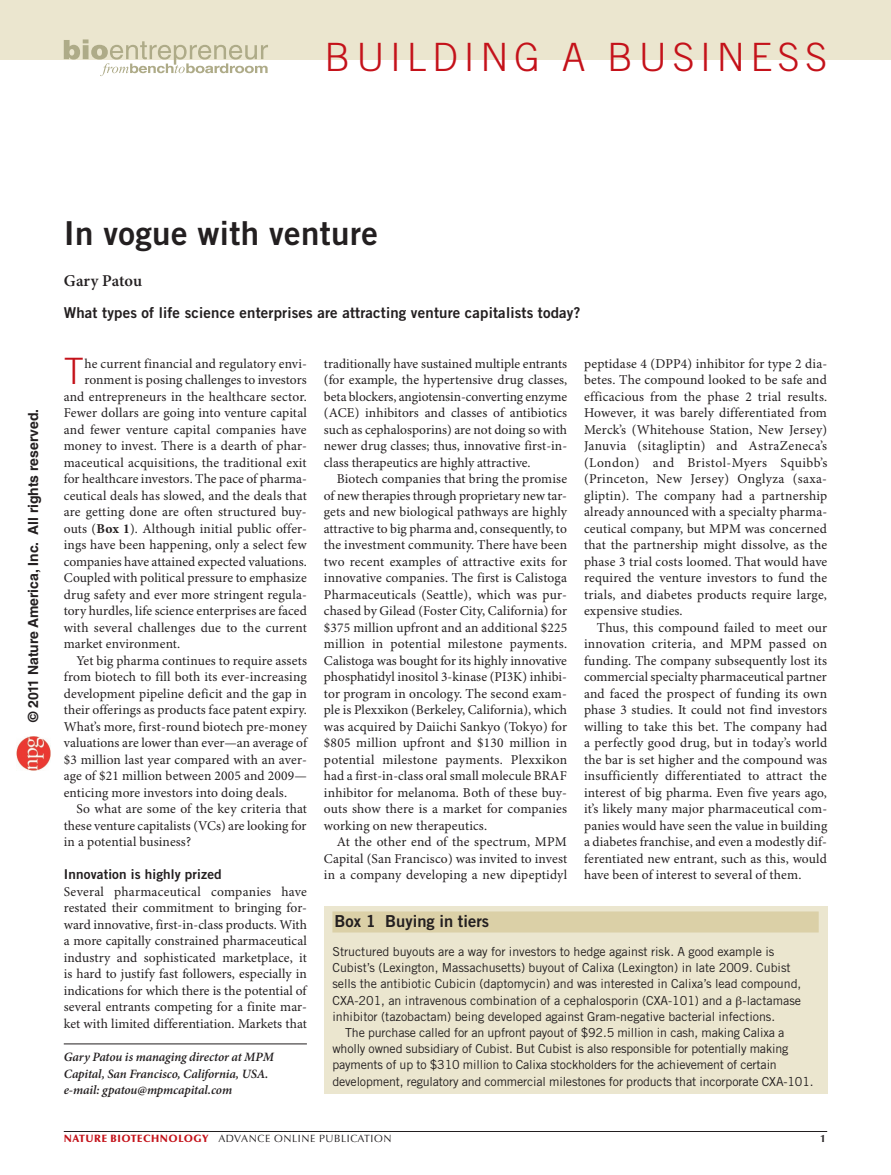
<style>
.page{position:relative;width:891px;height:1175px;background:#fff}
.page>*{position:absolute;margin:0;border:0;box-sizing:border-box;transform-origin:0 0}
.t1{font:300 39px "Trade Gothic LT Std";letter-spacing:.145em;color:#c4121a}
.t2{font:300 36.3px "Trade Gothic LT Std";color:#c4121a}
.t3{font:33px "Trade Gothic LT Std Bd 2";letter-spacing:.01em;color:#231f20}
.t4{font:16.5px "Trade Gothic LT Std Bd 2";color:#231f20}
.t5{font:600 16.5px "Minion Pro";letter-spacing:.005em;color:#231f20}
.t6{font:15px "Trade Gothic LT Std Bd 2";letter-spacing:.01em;color:#231f20}
.t7{font:700 13.95px "Helvetica LT Std";color:#231f20}
.t8{font:13.5px/16.5px "Minion Pro";letter-spacing:.01em;color:#231f20;text-align:justify}
.t9{font:13.5px "Trade Gothic LT Std Bd 2";letter-spacing:.01em;color:#231f20}
.t10{font:italic 600 12.75px/16.5px "Minion Pro";letter-spacing:-.01em;color:#231f20}
.t11{font:12.45px/16.2px "Trade Gothic LT Std";letter-spacing:-.005em;color:#231f20}
.t12{font:10.5px "Optima LT Std";letter-spacing:.05em;color:#231f20}
.t13{font:700 10.5px "Optima LT Std";color:#231f20}
.s1{font-weight:700}
.s2{font-weight:900;color:#c4121a}
</style>
<div class="page">
<hr style="left:64px;top:1131px;width:763px;height:1px;background:#231f20">
<div style="left:0;top:0;width:891px;height:60px;background:#ebe6cf"></div>
<svg style="left:64px;top:39px;width:204px;height:37px"></svg>
<hr style="left:64px;top:1043px;width:243px;height:1px;background:#231f20">
<div style="left:324px;top:906px;width:503px;height:188px;background:#ebe6cf"></div>
<div style="left:332px;top:911px;width:487px;height:21px;background:#dbd0a7"></div>
<img style="left:17px;top:736px;width:33px;height:34px">
<h1 class="t1" style="left:325px;top:34px;width:504px">BUILDING A BUSINESS</h1>
<p class="t7" style="left:25px;top:722px;width:315px;rotate:-90deg">© 2011 Nature America, Inc. All rights reserved.</p>
<h3 class="t3" style="left:64px;top:213px;width:316px">In vogue with venture</h3>
<p class="t5" style="left:64px;top:271px;width:80px">Gary Patou</p>
<p class="t6" style="left:64px;top:303px;width:518px">What types of life science enterprises are attracting venture capitalists today?</p>
<h2 class="t2" style="left:64px;top:350px;width:22px">T</h2>
<p class="t8" style="left:84px;top:356px;width:224px">he current financial and regulatory envi-</p>
<p class="t8" style="left:84px;top:372px;width:224px">ronment is posing challenges to investors</p>
<p class="t8" style="left:64px;top:389px;width:245px">and entrepreneurs in the healthcare sector.</p>
<p class="t8" style="left:64px;top:405px;width:245px">Fewer dollars are going into venture capital</p>
<p class="t8" style="left:64px;top:422px;width:244px">and fewer venture capital companies have</p>
<p class="t8" style="left:64px;top:438px;width:245px">money to invest. There is a dearth of phar-</p>
<p class="t8" style="left:64px;top:455px;width:244px">maceutical acquisitions, the traditional exit</p>
<p class="t8" style="left:64px;top:471px;width:245px">for healthcare investors. The pace of pharma-</p>
<p class="t8" style="left:64px;top:488px;width:245px">ceutical deals has slowed, and the deals that</p>
<p class="t8" style="left:64px;top:504px;width:244px">are getting done are often structured buy-</p>
<p class="t8" style="left:64px;top:521px;width:245px">outs (<span class="s1">Box 1</span>). Although initial public offer-</p>
<p class="t8" style="left:64px;top:537px;width:244px">ings have been happening, only a select few</p>
<p class="t8" style="left:64px;top:554px;width:245px">companies have attained expected valuations.</p>
<p class="t8" style="left:64px;top:570px;width:244px">Coupled with political pressure to emphasize</p>
<p class="t8" style="left:64px;top:587px;width:245px">drug safety and ever more stringent regula-</p>
<p class="t8" style="left:64px;top:603px;width:245px">tory hurdles, life science enterprises are faced</p>
<p class="t8" style="left:64px;top:620px;width:245px">with several challenges due to the current</p>
<p class="t8" style="left:64px;top:636px;width:118px">market environment.</p>
<p class="t8" style="left:77px;top:653px;width:232px">Yet big pharma continues to require assets</p>
<p class="t8" style="left:64px;top:669px;width:245px">from biotech to fill both its ever-increasing</p>
<p class="t8" style="left:64px;top:686px;width:245px">development pipeline deficit and the gap in</p>
<p class="t8" style="left:64px;top:702px;width:245px">their offerings as products face patent expiry.</p>
<p class="t8" style="left:64px;top:719px;width:245px">What’s more, first-round biotech pre-money</p>
<p class="t8" style="left:64px;top:735px;width:245px">valuations are lower than ever—an average of</p>
<p class="t8" style="left:64px;top:752px;width:245px">$3 million last year compared with an aver-</p>
<p class="t8" style="left:64px;top:768px;width:245px">age of $21 million between 2005 and 2009—</p>
<p class="t8" style="left:64px;top:785px;width:225px">enticing more investors into doing deals.</p>
<p class="t8" style="left:77px;top:801px;width:232px">So what are some of the key criteria that</p>
<p class="t8" style="left:64px;top:818px;width:244px">these venture capitalists (VCs) are looking for</p>
<p class="t8" style="left:64px;top:834px;width:129px">in a potential business?</p>
<p class="t9" style="left:64px;top:866px;width:159px">Innovation is highly prized</p>
<p class="t8" style="left:64px;top:884px;width:245px">Several pharmaceutical companies have restated their commitment to bringing for&shy;ward innovative, first-in-class products. With a more capitally constrained pharmaceutical industry and sophisticated marketplace, it is hard to justify fast followers, especially in indications for which there is the potential of several entrants competing for a finite mar&shy;ket with limited differentiation. Markets that</p>
<p class="t10" style="left:64px;top:1049px;width:212px">Gary Patou is managing director at MPM<br>Capital, San Francisco, California, USA. e-mail: gpatou@mpmcapital.com</p>
<p class="t8" style="left:324px;top:356px;width:245px">traditionally have sustained multiple entrants (for example, the hypertensive drug classes, beta blockers, angiotensin-converting enzyme (ACE) inhibitors and classes of antibiotics such as cephalosporins) are not doing so with newer drug classes; thus, innovative first-in&shy;class therapeutics are highly attractive.</p>
<p class="t8" style="left:324px;top:471px;width:245px;text-indent:13px">Biotech companies that bring the promise of new therapies through proprietary new tar&shy;gets and new biological pathways are highly attractive to big pharma and, consequently, to the investment community. There have been two recent examples of attractive exits for innovative companies. The first is Calistoga Pharmaceuticals (Seattle), which was pur&shy;chased by Gilead (Foster City, California) for $375 million upfront and an additional $225 million in potential milestone payments.<br>Calistoga was bought for its highly innovative phosphatidyl inositol 3-kinase (PI3K) inhibi&shy;tor program in oncology. The second exam&shy;ple is Plexxikon (Berkeley, California), which was acquired by Daiichi Sankyo (Tokyo) for $805 million upfront and $130 million in potential milestone payments. Plexxikon had a first-in-class oral small molecule BRAF inhibitor for melanoma. Both of these buy&shy;outs show there is a market for companies working on new therapeutics.</p>
<p class="t8" style="left:324px;top:834px;width:245px;text-indent:13px">At the other end of the spectrum, MPM Capital (San Francisco) was invited to invest in a company developing a new dipeptidyl</p>
<p class="t8" style="left:584px;top:356px;width:245px">peptidase 4 (DPP4) inhibitor for type 2 dia&shy;betes. The compound looked to be safe and efficacious from the phase 2 trial results.<br>However, it was barely differentiated from Merck’s (Whitehouse Station, New Jersey)<br>Januvia (sitagliptin) and AstraZeneca’s (London) and Bristol-Myers Squibb’s (Princeton, New Jersey) Onglyza (saxa&shy;gliptin). The company had a partnership already announced with a specialty pharma&shy;ceutical company, but MPM was concerned that the partnership might dissolve, as the phase 3 trial costs loomed. That would have required the venture investors to fund the trials, and diabetes products require large, expensive studies.</p>
<p class="t8" style="left:584px;top:620px;width:245px;text-indent:13px">Thus, this compound failed to meet our innovation criteria, and MPM passed on funding. The company subsequently lost its commercial specialty pharmaceutical partner and faced the prospect of funding its own phase 3 studies. It could not find investors willing to take this bet. The company had a perfectly good drug, but in today’s world the bar is set higher and the compound was insufficiently differentiated to attract the interest of big pharma. Even five years ago, it’s likely many major pharmaceutical com&shy;panies would have seen the value in building a diabetes franchise, and even a modestly dif&shy;ferentiated new entrant, such as this, would have been of interest to several of them.</p>
<p class="t4" style="left:335px;top:910px;width:156px">Box 1 Buying in tiers</p>
<p class="t11" style="left:332px;top:943px;width:470px">Structured buyouts are a way for investors to hedge against risk. A good example is Cubist’s (Lexington, Massachusetts) buyout of Calixa (Lexington) in late 2009. Cubist sells the antibiotic Cubicin (daptomycin) and was interested in Calixa’s lead compound, CXA-201, an intravenous combination of a cephalosporin (CXA-101) and a -lactamase inhibitor (tazobactam) being developed against Gram-negative bacterial infections.</p>
<p class="t11" style="left:332px;top:1024px;width:483px;text-indent:13px">The purchase called for an upfront payout of $92.5 million in cash, making Calixa a wholly owned subsidiary of Cubist. But Cubist is also responsible for potentially making payments of up to $310 million to Calixa stockholders for the achievement of certain development, regulatory and commercial milestones for products that incorporate CXA-101.</p>
<p class="t12" style="left:64px;top:1132px;width:329px"><span class="s2">NATURE BIOTECHNOLOGY</span> ADVANCE ONLINE PUBLICATION</p>
<p class="t13" style="left:820px;top:1132px;width:7px">1</p>
</div>
